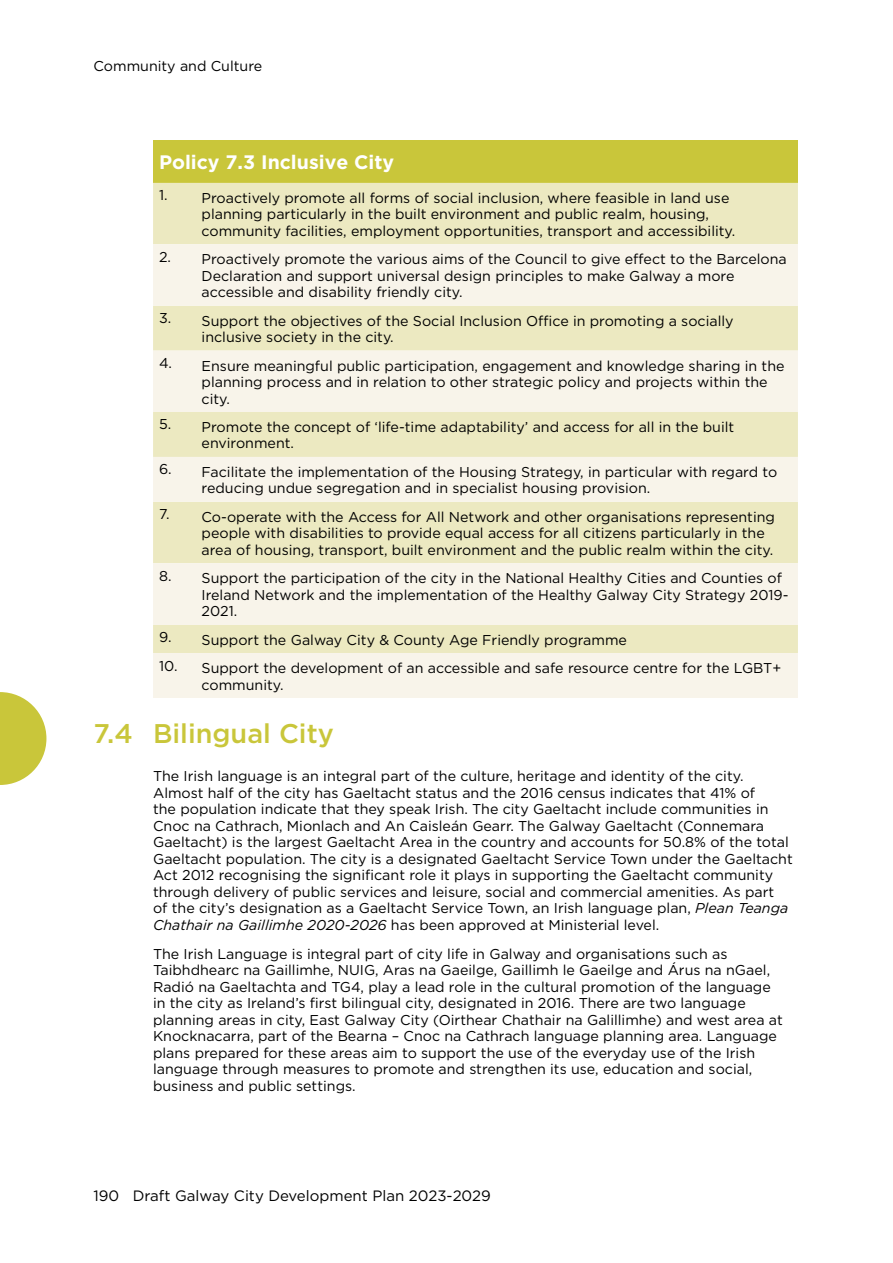
<style>
.page{position:relative;width:893px;height:1263px;background:#fff}
.page>*{position:absolute;margin:0;border:0;box-sizing:border-box;transform-origin:0 0}
.t1{font:500 27px "Gotham";color:#c9c63a}
.t2{font:700 19.5px "Gotham";color:#fff}
.t3{font:15px "Gotham";color:#000}
.t4{font:14.25px/16.5px "Gotham";color:#000}
.s1{font-style:italic}
</style>
<div class="page">
<svg style="left:0;top:692px;width:46px;height:93px"></svg>
<div style="left:153px;top:140px;width:645px;height:43px;background:#c9c63a"></div>
<div style="left:153px;top:183px;width:645px;height:61px;background:#ece9c1"></div>
<svg style="left:153px;top:244px;width:645px;height:454px;background:#f3efd9"></svg>
<p class="t4" style="left:94px;top:57px;width:170px">Community and Culture</p>
<h2 class="t2" style="left:159px;top:151px;width:237px">Policy 7.3 Inclusive City</h2>
<p class="t4" style="left:202px;top:189px;width:535px;text-indent:-43px">1. Proactively promote all forms of social inclusion, where feasible in land use planning particularly in the built environment and public realm, housing, community facilities, employment opportunities, transport and accessibility.</p>
<p class="t4" style="left:202px;top:251px;width:587px;text-indent:-43px">2. Proactively promote the various aims of the Council to give effect to the Barcelona<br>Declaration and support universal design principles to make Galway a more accessible and disability friendly city.</p>
<p class="t4" style="left:202px;top:312px;width:533px;text-indent:-43px">3. Support the objectives of the Social Inclusion Office in promoting a socially inclusive society in the city.</p>
<p class="t4" style="left:202px;top:357px;width:584px;text-indent:-43px">4. Ensure meaningful public participation, engagement and knowledge sharing in the planning process and in relation to other strategic policy and projects within the city.</p>
<p class="t4" style="left:202px;top:418px;width:534px;text-indent:-43px">5. Promote the concept of ‘life-time adaptability’ and access for all in the built environment.</p>
<p class="t4" style="left:202px;top:463px;width:577px;text-indent:-43px">6. Facilitate the implementation of the Housing Strategy, in particular with regard to reducing undue segregation and in specialist housing provision.</p>
<p class="t4" style="left:202px;top:508px;width:575px;text-indent:-43px">7. Co-operate with the Access for All Network and other organisations representing people with disabilities to provide equal access for all citizens particularly in the area of housing, transport, built environment and the public realm within the city.</p>
<p class="t4" style="left:202px;top:570px;width:588px;text-indent:-43px">8. Support the participation of the city in the National Healthy Cities and Counties of<br>Ireland Network and the implementation of the Healthy Galway City Strategy 2019-<br>2021.</p>
<p class="t4" style="left:159px;top:631px;width:469px">9. Support the Galway City &amp; County Age Friendly programme</p>
<p class="t4" style="left:202px;top:659px;width:581px;text-indent:-43px">10. Support the development of an accessible and safe resource centre for the LGBT+ community.</p>
<h1 class="t1" style="left:94px;top:716px;width:242px">7.4 Bilingual City</h1>
<p class="t4" style="left:153px;top:767px;width:641px">The Irish language is an integral part of the culture, heritage and identity of the city.<br>Almost half of the city has Gaeltacht status and the 2016 census indicates that 41% of<br>the population indicate that they speak Irish. The city Gaeltacht include communities in Cnoc na Cathrach, Mionlach and An Caisleán Gearr. The Galway Gaeltacht (Connemara Gaeltacht) is the largest Gaeltacht Area in the country and accounts for 50.8% of the total Gaeltacht population. The city is a designated Gaeltacht Service Town under the Gaeltacht Act 2012 recognising the significant role it plays in supporting the Gaeltacht community through delivery of public services and leisure, social and commercial amenities. As part<br>of the city’s designation as a Gaeltacht Service Town, an Irish language plan, <span class="s1">Plean Teanga Chathair na Gaillimhe 2020-2026</span> has been approved at Ministerial level.</p>
<p class="t4" style="left:153px;top:945px;width:631px">The Irish Language is integral part of city life in Galway and organisations such as Taibhdhearc na Gaillimhe, NUIG, Aras na Gaeilge, Gaillimh le Gaeilge and Árus na nGael, Radió na Gaeltachta and TG4, play a lead role in the cultural promotion of the language in the city as Ireland’s first bilingual city, designated in 2016. There are two language planning areas in city, East Galway City (Oirthear Chathair na Galillimhe) and west area at Knocknacarra, part of the Bearna – Cnoc na Cathrach language planning area. Language plans prepared for these areas aim to support the use of the everyday use of the Irish language through measures to promote and strengthen its use, education and social, business and public settings.</p>
<p class="t3" style="left:94px;top:1186px;width:399px">190 Draft Galway City Development Plan 2023-2029</p>
</div>
